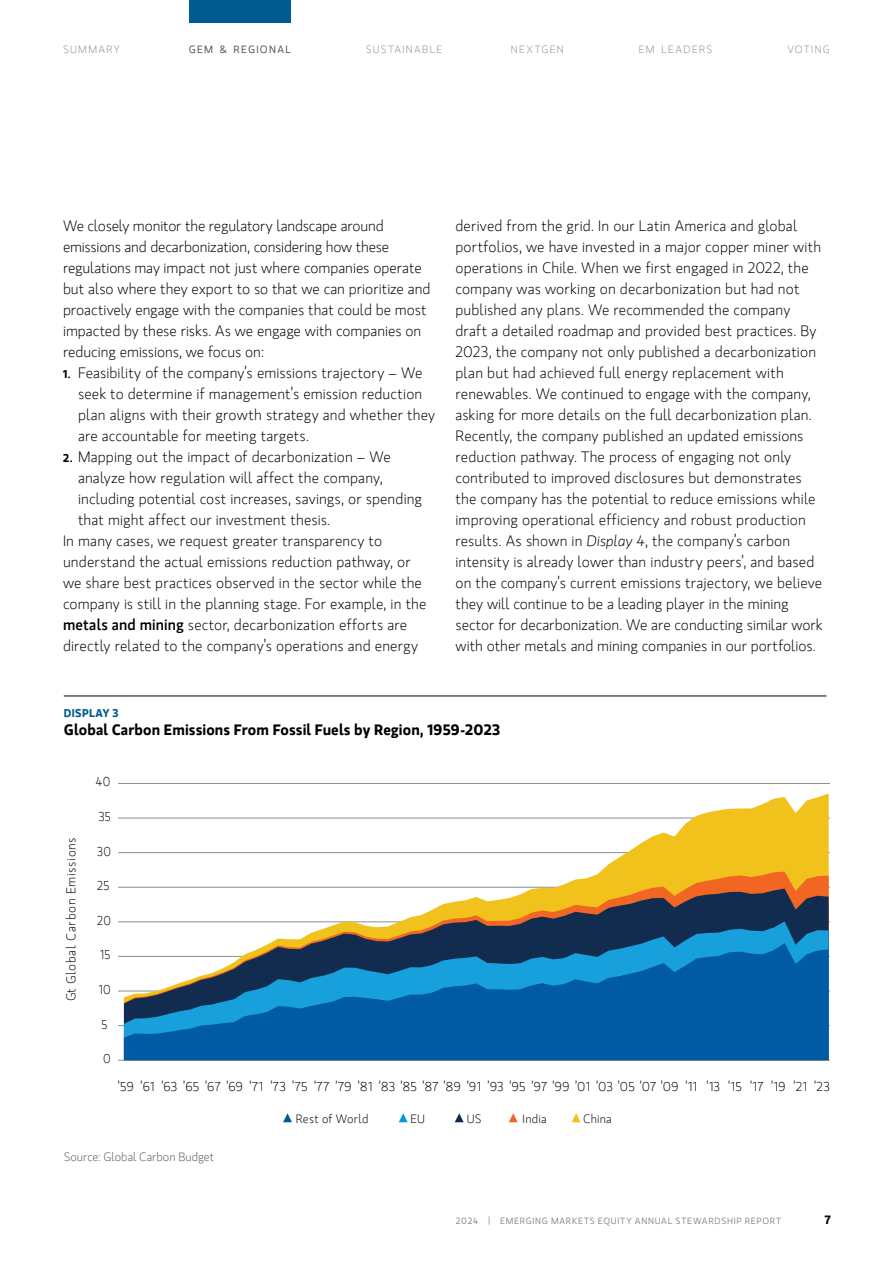
<style>
.page{position:relative;width:893px;height:1263px;background:#fff}
.page>*{position:absolute;margin:0;border:0;box-sizing:border-box;transform-origin:0 0}
.t1{font:300 15px/21px "MS Gloriola II Std";letter-spacing:.01em;color:#000}
.t2{font:700 15px "MS Gloriola II Std";letter-spacing:.005em;color:#000}
.t3{font:300 12.75px "MS Gloriola II Std";letter-spacing:.035em;color:#000}
.t4{font:300 12.75px "MS Gloriola II Std";letter-spacing:.055em;color:#000}
.t5{font:300 12.75px "MS Gloriola II Std";letter-spacing:.035em;color:#000;scale:.92 1}
.t6{font:300 12px "MS Gloriola II Std";letter-spacing:.02em;color:#000}
.t7{font:300 12px "MS Gloriola II Std";color:#58595b}
.t8{font:700 12px "MS Gloriola II Std";color:#000}
.t9{font:700 11.25px "MS Gloriola II Std";letter-spacing:.03em;color:#005c90}
.t10{font:300 10.5px "MS Gloriola II Std";letter-spacing:.125em;color:#8b8e90}
.t11{font:10.5px "MS Gloriola II Std";letter-spacing:.12em;color:#58595b}
.t12{font:9px "MS Gloriola II Std";letter-spacing:.08em;color:#8b8e90}
.s1{font-weight:700;font-size:11.25px}
.s2{font-weight:500}
.s3{font-style:italic}
</style>
<div class="page">
<hr style="left:118px;top:1060px;width:712px;height:1px;background:#8b8e90">
<hr style="left:118px;top:1025px;width:712px;height:1px;background:#8b8e90">
<hr style="left:118px;top:991px;width:712px;height:1px;background:#8b8e90">
<hr style="left:118px;top:956px;width:712px;height:1px;background:#8b8e90">
<hr style="left:118px;top:921px;width:712px;height:1px;background:#8b8e90">
<hr style="left:118px;top:887px;width:712px;height:1px;background:#8b8e90">
<hr style="left:118px;top:852px;width:712px;height:1px;background:#8b8e90">
<hr style="left:118px;top:818px;width:712px;height:1px;background:#8b8e90">
<hr style="left:118px;top:783px;width:712px;height:1px;background:#8b8e90">
<svg style="left:124px;top:793px;width:705px;height:79px"></svg>
<svg style="left:124px;top:872px;width:705px;height:16px"></svg>
<svg style="left:401px;top:888px;width:428px;height:33px;background:#9a7e52"></svg>
<svg style="left:124px;top:921px;width:705px;height:22px"></svg>
<svg style="left:124px;top:943px;width:705px;height:117px;background:#186ba6"></svg>
<svg style="left:283px;top:1113px;width:9px;height:9px"></svg>
<svg style="left:399px;top:1113px;width:9px;height:9px"></svg>
<svg style="left:455px;top:1113px;width:9px;height:9px"></svg>
<svg style="left:509px;top:1113px;width:9px;height:9px"></svg>
<svg style="left:572px;top:1113px;width:9px;height:9px"></svg>
<hr style="left:64px;top:696px;width:762px;height:1px;background:#000">
<div style="left:189px;top:0;width:101px;height:22px;background:#005c90"></div>
<p class="t10" style="left:63px;top:42px;width:58px">SUMMARY</p>
<p class="t11" style="left:189px;top:42px;width:104px">GEM &amp; REGIONAL</p>
<p class="t10" style="left:366px;top:42px;width:78px">SUSTAINABLE</p>
<p class="t10" style="left:511px;top:42px;width:54px">NEXTGEN</p>
<p class="t10" style="left:639px;top:42px;width:75px">EM LEADERS</p>
<p class="t10" style="left:787px;top:42px;width:44px">VOTING</p>
<p class="t1" style="left:63px;top:215px;width:369px">We closely monitor the regulatory landscape around emissions and decarbonization, considering how these regulations may impact not just where companies operate but also where they export to so that we can prioritize and proactively engage with the companies that could be most impacted by these risks. As we engage with companies on reducing emissions, we focus on:</p>
<p class="t1" style="left:78px;top:362px;width:359px;text-indent:-15px"><span class="s1">1.</span> Feasibility of the company’s emissions trajectory – We seek to determine if management’s emission reduction plan aligns with their growth strategy and whether they are accountable for meeting targets.</p>
<p class="t1" style="left:63px;top:446px;width:329px"><span class="s1">2.</span> Mapping out the impact of decarbonization – We</p>
<p class="t1" style="left:78px;top:467px;width:306px">analyze how regulation will affect the company,</p>
<p class="t1" style="left:78px;top:488px;width:346px">including potential cost increases, savings, or spending</p>
<p class="t1" style="left:78px;top:509px;width:254px">that might affect our investment thesis.</p>
<p class="t1" style="left:63px;top:530px;width:321px">In many cases, we request greater transparency to</p>
<p class="t1" style="left:63px;top:551px;width:349px">understand the actual emissions reduction pathway, or</p>
<p class="t1" style="left:63px;top:572px;width:360px">we share best practices observed in the sector while the</p>
<p class="t1" style="left:63px;top:593px;width:365px">company is still in the planning stage. For example, in the</p>
<p class="t1" style="left:63px;top:614px;width:346px"><span class="s2">metals and mining</span> sector, decarbonization efforts are</p>
<p class="t1" style="left:63px;top:635px;width:357px">directly related to the company’s operations and energy</p>
<p class="t1" style="left:455px;top:215px;width:369px">derived from the grid. In our Latin America and global portfolios, we have invested in a major copper miner with operations in Chile. When we first engaged in 2022, the company was working on decarbonization but had not published any plans. We recommended the company draft a detailed roadmap and provided best practices. By 2023, the company not only published a decarbonization plan but had achieved full energy replacement with renewables. We continued to engage with the company, asking for more details on the full decarbonization plan.<br>Recently, the company published an updated emissions reduction pathway. The process of engaging not only contributed to improved disclosures but demonstrates the company has the potential to reduce emissions while improving operational efficiency and robust production results. As shown in <span class="s3">Display 4</span>, the company’s carbon intensity is already lower than industry peers’, and based on the company’s current emissions trajectory, we believe they will continue to be a leading player in the mining sector for decarbonization. We are conducting similar work with other metals and mining companies in our portfolios.</p>
<p class="t9" style="left:64px;top:705px;width:56px">DISPLAY 3</p>
<p class="t2" style="left:64px;top:719px;width:438px">Global Carbon Emissions From Fossil Fuels by Region, 1959-2023</p>
<p class="t5" style="left:96px;top:773px;width:17px">40</p>
<p class="t4" style="left:63px;top:1001px;width:165px;rotate:-90deg">Gt Global Carbon Emissions</p>
<p class="t5" style="left:99px;top:808px;width:14px">35</p>
<p class="t5" style="left:97px;top:843px;width:16px">30</p>
<p class="t5" style="left:97px;top:877px;width:15px">25</p>
<p class="t5" style="left:97px;top:912px;width:16px">20</p>
<p class="t5" style="left:100px;top:946px;width:12px">15</p>
<p class="t5" style="left:99px;top:981px;width:14px">10</p>
<p class="t5" style="left:102px;top:1016px;width:8px">5</p>
<p class="t5" style="left:103px;top:1050px;width:10px">0</p>
<p class="t3" style="left:118px;top:1078px;width:713px">’59 ’61 ’63 ’65 ’67 ’69 ’71 ’73 ’75 ’77 ’79 ’81 ’83 ’85 ’87 ’89 ’91 ’93 ’95 ’97 ’99 ’01 ’03 ’05 ’07 ’09 ’11 ’13 ’15 ’17 ’19 ’21 ’23</p>
<p class="t6" style="left:296px;top:1110px;width:74px">Rest of World</p>
<p class="t6" style="left:410px;top:1110px;width:16px">EU</p>
<p class="t6" style="left:467px;top:1110px;width:16px">US</p>
<p class="t6" style="left:523px;top:1110px;width:25px">India</p>
<p class="t6" style="left:583px;top:1110px;width:30px">China</p>
<p class="t7" style="left:64px;top:1149px;width:152px">Source: Global Carbon Budget</p>
<p class="t12" style="left:456px;top:1215px;width:327px">2024 | EMERGING MARKETS EQUITY ANNUAL STEWARDSHIP REPORT</p>
<p class="t8" style="left:825px;top:1211px;width:7px">7</p>
</div>
